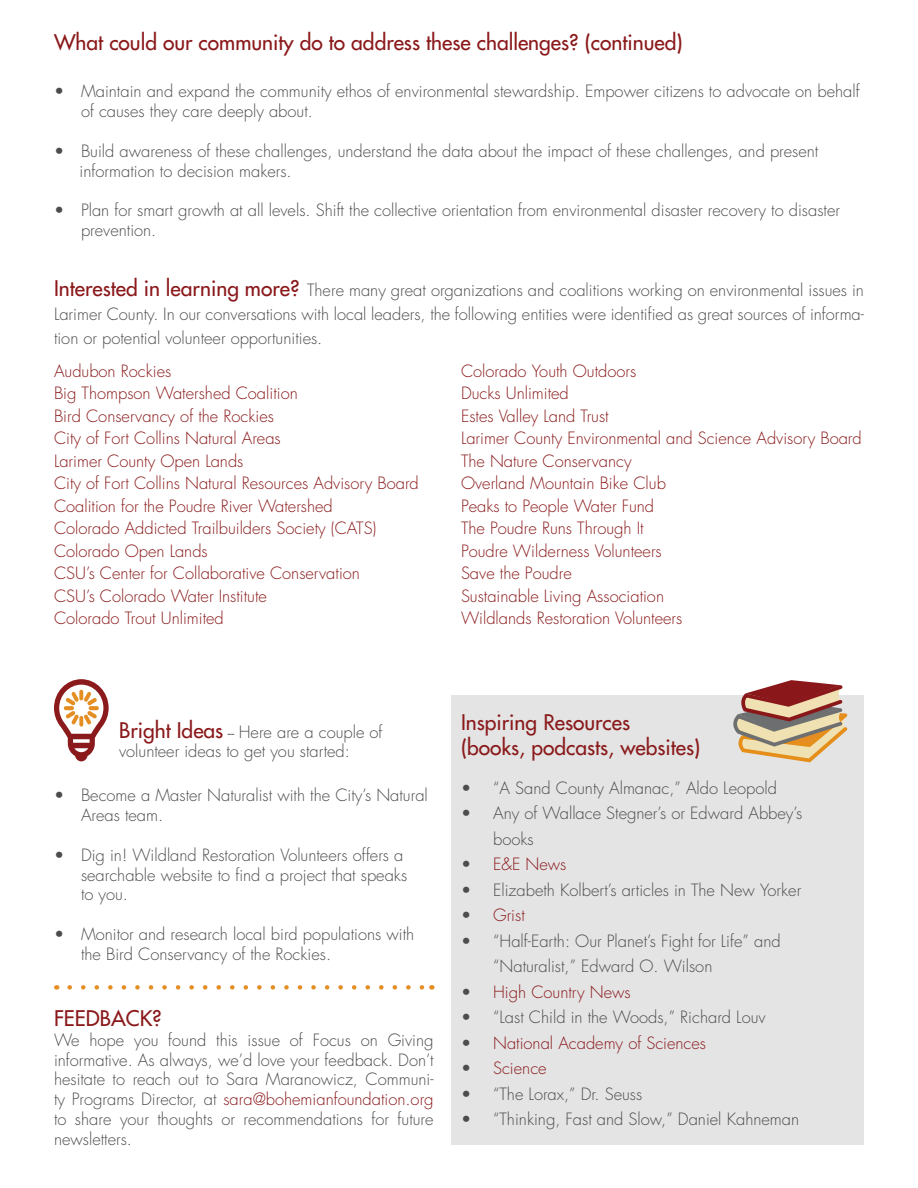
<style>
.page{position:relative;width:918px;height:1188px;background:#fff}
.page>*{position:absolute;margin:0;border:0;box-sizing:border-box;transform-origin:0 0}
.t1{font:500 21px "Futura Std";color:#8a181a}
.t2{font:500 21px "Futura Std";color:#8a191b}
.t3{font:500 21px "Futura Std";color:#8a1a1b}
.t4{font:300 16.5px/19.8px "Futura Std";color:#4c4c4d}
.t5{font:300 16.5px "Futura Std";color:#8a1a1b}
.t6{font:300 16.5px/19.8px "Futura Std";color:#4b4c4e;text-align:justify}
.t7{font:300 16.5px/25.5px "Futura Std";color:#4d4c4e}
.t8{font:300 16.5px "Futura Std";color:#8a181c}
.s1{font-weight:500;font-size:21px;color:#8a181a}
.s2{font-weight:500;font-size:21px;color:#8a191b}
.s3{font-weight:400;font-size:15px;color:#6e6f71}
.s4{color:#4c4c4d}
.s5{color:#8a191b}
.s6{color:#4d4c4e}
</style>
<div class="page">
<div style="left:451px;top:696px;width:413px;height:449px;background:#e4e4e4"></div>
<svg style="left:70px;top:985px;width:355px;height:5px"></svg>
<svg style="left:731px;top:680px;width:116px;height:82px"></svg>
<svg style="left:54px;top:679px;width:55px;height:82px"></svg>
<p class="t1" style="left:54px;top:29px;width:630px">What could our community do to address these challenges? (continued)</p>
<p class="t4" style="left:81px;top:82px;width:780px;text-indent:-27px">• Maintain and expand the community ethos of environmental stewardship. Empower citizens to advocate on behalf of causes they care deeply about.</p>
<p class="t4" style="left:54px;top:141px;width:766px">• Build awareness of these challenges, understand the data about the impact of these challenges, and present</p>
<p class="t4" style="left:80px;top:161px;width:214px">information to decision makers.</p>
<p class="t4" style="left:81px;top:201px;width:761px;text-indent:-27px">• Plan for smart growth at all levels. Shift the collective orientation from environmental disaster recovery to disaster prevention.</p>
<p class="t6" style="left:54px;top:279px;width:812px;line-height:24px"><span class="s1">Interested in learning more?</span> There many great organizations and coalitions working on environmental issues in Larimer County. In our conversations with local leaders, the following entities were identified as great sources of informa&shy;tion or potential volunteer opportunities.</p>
<p class="t5" style="left:54px;top:361px;width:119px">Audubon Rockies</p>
<p class="t5" style="left:54px;top:383px;width:245px">Big Thompson Watershed Coalition</p>
<p class="t5" style="left:54px;top:406px;width:221px">Bird Conservancy of the Rockies</p>
<p class="t5" style="left:54px;top:428px;width:228px">City of Fort Collins Natural Areas</p>
<p class="t5" style="left:54px;top:451px;width:191px">Larimer County Open Lands</p>
<p class="t5" style="left:54px;top:473px;width:366px">City of Fort Collins Natural Resources Advisory Board</p>
<p class="t5" style="left:54px;top:496px;width:280px">Coalition for the Poudre River Watershed</p>
<p class="t5" style="left:54px;top:518px;width:324px">Colorado Addicted Trailbuilders Society (CATS)</p>
<p class="t5" style="left:54px;top:541px;width:155px">Colorado Open Lands</p>
<p class="t5" style="left:54px;top:563px;width:307px">CSU’s Center for Collaborative Conservation</p>
<p class="t5" style="left:54px;top:586px;width:214px">CSU’s Colorado Water Institute</p>
<p class="t5" style="left:54px;top:608px;width:171px">Colorado Trout Unlimited</p>
<p class="t5" style="left:461px;top:361px;width:177px">Colorado Youth Outdoors</p>
<p class="t5" style="left:461px;top:383px;width:109px">Ducks Unlimited</p>
<p class="t5" style="left:461px;top:406px;width:149px">Estes Valley Land Trust</p>
<p class="t5" style="left:461px;top:428px;width:402px">Larimer County Environmental and Science Advisory Board</p>
<p class="t5" style="left:461px;top:451px;width:172px">The Nature Conservancy</p>
<p class="t5" style="left:461px;top:473px;width:206px">Overland Mountain Bike Club</p>
<p class="t5" style="left:461px;top:496px;width:195px">Peaks to People Water Fund</p>
<p class="t5" style="left:461px;top:518px;width:184px">The Poudre Runs Through It</p>
<p class="t5" style="left:461px;top:541px;width:202px">Poudre Wilderness Volunteers</p>
<p class="t5" style="left:461px;top:563px;width:112px">Save the Poudre</p>
<p class="t5" style="left:461px;top:586px;width:205px">Sustainable Living Association</p>
<p class="t5" style="left:461px;top:608px;width:223px">Wildlands Restoration Volunteers</p>
<p class="t4" style="left:119px;top:722px;width:265px"><span class="s2">Bright Ideas</span> <span class="s3">--</span> Here are a couple of</p>
<p class="t4" style="left:119px;top:742px;width:232px">volunteer ideas to get you started:</p>
<p class="t4" style="left:81px;top:786px;width:348px;text-indent:-27px">• Become a Master Naturalist with the City’s Natural<br>Areas team.</p>
<p class="t4" style="left:81px;top:845px;width:328px;text-indent:-27px">• Dig in! Wildland Restoration Volunteers offers a searchable website to find a project that speaks to you.</p>
<p class="t4" style="left:81px;top:925px;width:335px;text-indent:-27px">• Monitor and research local bird populations with the Bird Conservancy of the Rockies.</p>
<p class="t2" style="left:54px;top:1005px;width:109px">FEEDBACK?</p>
<p class="t6" style="left:54px;top:1030px;width:381px"><span class="s4">We hope you found this</span> issue of Focus on Giving informative. As always, we’d love your feedback. Don’t hesitate to reach out to Sara Maranowicz, Communi&shy;ty Programs Director, at <span class="s5">sara@bohemianfoundation.org </span><span class="s4">to share your thoughts or recommendations for future newsletters.</span></p>
<p class="t2" style="left:461px;top:709px;width:171px">Inspiring Resources</p>
<p class="t3" style="left:461px;top:734px;width:241px">(books, podcasts, websites)</p>
<p class="t7" style="left:461px;top:775px;width:317px">• “A Sand County Almanac,” Aldo Leopold</p>
<p class="t7" style="left:493px;top:801px;width:311px;text-indent:-32px">• Any of Wallace Stegner’s or Edward Abbey’s books</p>
<p class="t8" style="left:461px;top:854px;width:107px"><span class="s6">•</span> E&amp;E News</p>
<p class="t7" style="left:461px;top:877px;width:342px">• Elizabeth Kolbert’s articles in The New Yorker</p>
<p class="t8" style="left:461px;top:905px;width:65px"><span class="s6">•</span> Grist</p>
<p class="t7" style="left:493px;top:928px;width:289px;text-indent:-32px">• “Half-Earth: Our Planet’s Fight for Life” and “Naturalist,” Edward O. Wilson</p>
<p class="t8" style="left:461px;top:982px;width:171px"><span class="s6">•</span> High Country News</p>
<p class="t7" style="left:461px;top:1005px;width:306px">• “Last Child in the Woods,” Richard Louv</p>
<p class="t8" style="left:461px;top:1033px;width:247px"><span class="s6">•</span> National Academy of Sciences</p>
<p class="t8" style="left:461px;top:1058px;width:87px"><span class="s6">•</span> Science</p>
<p class="t7" style="left:461px;top:1081px;width:183px">• “The Lorax,” Dr. Seuss</p>
<p class="t4" style="left:461px;top:1110px;width:340px">• “Thinking, Fast and Slow,” Daniel Kahneman</p>
</div>
